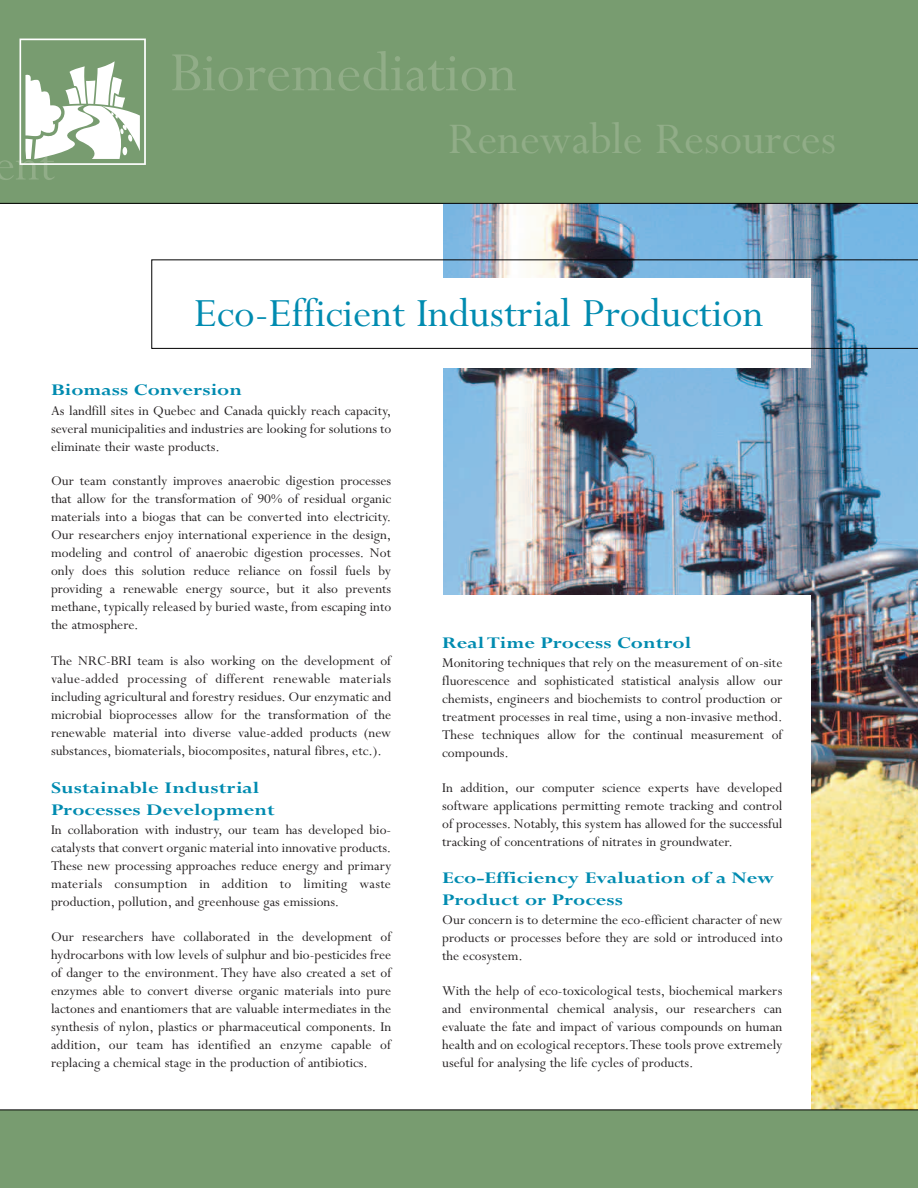
<style>
.page{position:relative;width:918px;height:1188px;background:#fff}
.page>*{position:absolute;margin:0;border:0;box-sizing:border-box;transform-origin:0 0}
.t1{font:62.55px "Perpetua";color:#91ad88}
.t2{font:52.65px "Perpetua";color:#91ad88}
.t3{font:49.2px "Perpetua";color:#91ad88}
.t4{font:45px "Perpetua";color:#008bb0}
.t5{font:700 18px/21.6px "Perpetua";color:#008bb0;scale:1.25 1}
.t6{font:15px/18px "Perpetua";color:#231f20;text-align:justify}
</style>
<div class="page">
<div style="left:0;top:0;width:918px;height:203px;background:#789c70"></div>
<div style="left:0;top:1110px;width:918px;height:78px;background:#789c70"></div>
<img style="left:443px;top:204px;width:475px;height:906px">
<div style="left:53px;top:595px;width:758px;height:515px;background:#fff"></div>
<div style="left:92px;top:279px;width:719px;height:89px;background:#fff"></div>
<svg style="left:151px;top:259px;width:767px;height:90px"></svg>
<svg style="left:20px;top:39px;width:126px;height:126px"></svg>
<hr style="left:0;top:1110px;width:918px;height:1px;background:#000">
<hr style="left:0;top:203px;width:918px;height:1px;background:#000">
<h2 class="t2" style="left:-6px;top:145px;width:62px">ent</h2>
<h1 class="t1" style="left:170px;top:49px;width:348px">Bioremediation</h1>
<h3 class="t3" style="left:448px;top:120px;width:389px">Renewable Resources</h3>
<h3 class="t4" style="left:194px;top:296px;width:571px">Eco-Efficient Industrial Production</h3>
<p class="t5" style="left:51px;top:381px;width:154px">Biomass Conversion</p>
<p class="t6" style="left:51px;top:403px;width:342px">As landfill sites in Quebec and Canada quickly reach capacity, several municipalities and industries are looking for solutions to eliminate their waste products.</p>
<p class="t6" style="left:51px;top:473px;width:342px">Our team constantly improves anaerobic digestion processes that allow for the transformation of 90% of residual organic materials into a biogas that can be converted into electricity.<br>Our researchers enjoy international experience in the design, modeling and control of anaerobic digestion processes. Not only does this solution reduce reliance on fossil fuels by providing a renewable energy source, but it also prevents methane, typically released by buried waste, from escaping into the atmosphere.</p>
<p class="t6" style="left:51px;top:653px;width:342px">The NRC-BRI team is also working on the development of value-added processing of different renewable materials including agricultural and forestry residues. Our enzymatic and microbial bioprocesses allow for the transformation of the renewable material into diverse value-added products (new substances, biomaterials, biocomposites, natural fibres, etc.).</p>
<p class="t5" style="left:51px;top:779px;width:180px">Sustainable Industrial<br>Processes Development</p>
<p class="t6" style="left:51px;top:822px;width:342px">In collaboration with industry, our team has developed bio&shy;catalysts that convert organic material into innovative products.<br>These new processing approaches reduce energy and primary materials consumption in addition to limiting waste production, pollution, and greenhouse gas emissions.</p>
<p class="t6" style="left:51px;top:929px;width:342px">Our researchers have collaborated in the development of hydrocarbons with low levels of sulphur and bio-pesticides free of danger to the environment. They have also created a set of enzymes able to convert diverse organic materials into pure lactones and enantiomers that are valuable intermediates in the synthesis of nylon, plastics or pharmaceutical components. In addition, our team has identified an enzyme capable of replacing a chemical stage in the production of antibiotics.</p>
<p class="t5" style="left:442px;top:634px;width:201px">Real Time Process Control</p>
<p class="t6" style="left:442px;top:656px;width:342px">Monitoring techniques that rely on the measurement of on-site fluorescence and sophisticated statistical analysis allow our chemists, engineers and biochemists to control production or treatment processes in real time, using a non-invasive method.<br>These techniques allow for the continual measurement of compounds.</p>
<p class="t6" style="left:442px;top:780px;width:342px">In addition, our computer science experts have developed software applications permitting remote tracking and control of processes. Notably, this system has allowed for the successful tracking of concentrations of nitrates in groundwater.</p>
<p class="t5" style="left:442px;top:869px;width:267px">Eco-Efficiency Evaluation of a New<br>Product or Process</p>
<p class="t6" style="left:442px;top:912px;width:342px">Our concern is to determine the eco-efficient character of new products or processes before they are sold or introduced into the ecosystem.</p>
<p class="t6" style="left:442px;top:983px;width:342px">With the help of eco-toxicological tests, biochemical markers and environmental chemical analysis, our researchers can evaluate the fate and impact of various compounds on human health and on ecological receptors.These tools prove extremely useful for analysing the life cycles of products.</p>
</div>
